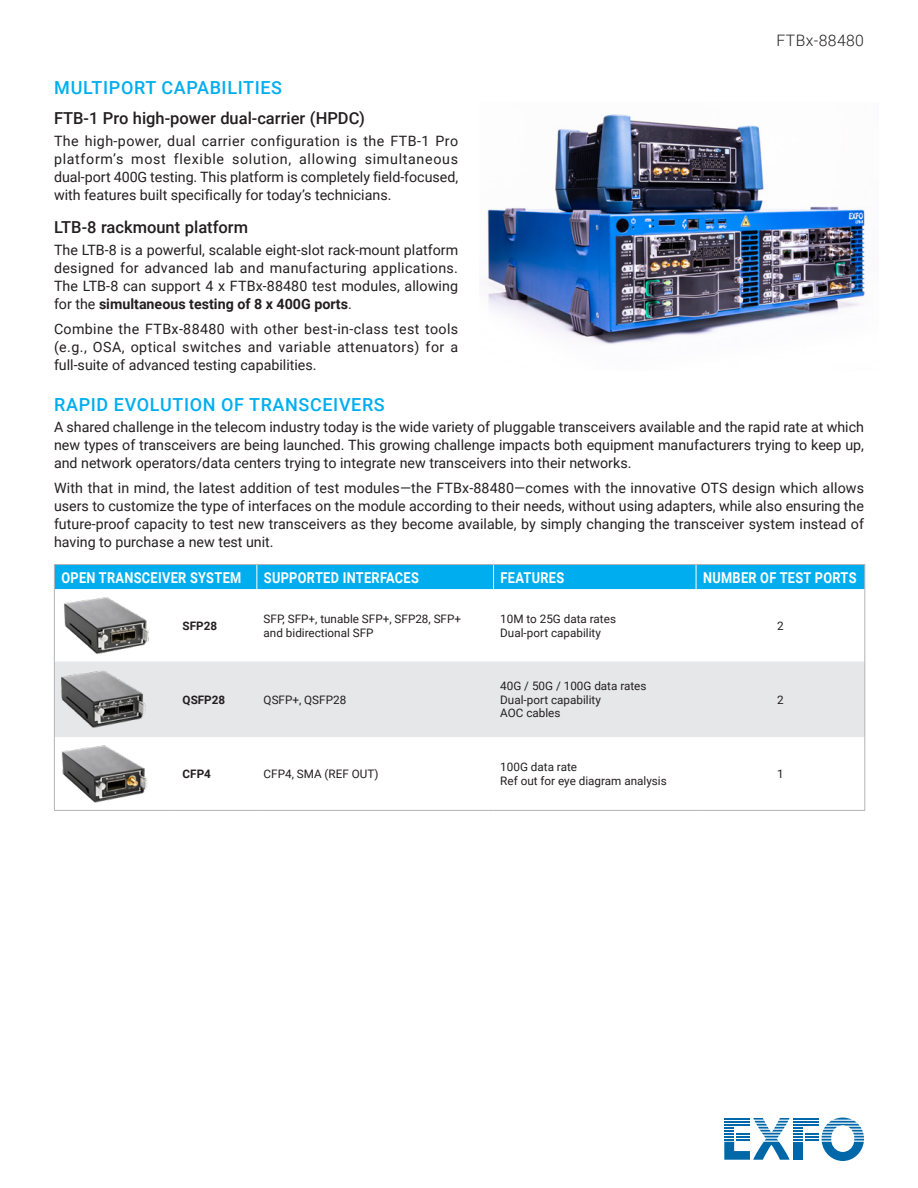
<style>
.page{position:relative;width:918px;height:1188px;background:#fff}
.page>*{position:absolute;margin:0;border:0;box-sizing:border-box;transform-origin:0 0}
.t1{font:500 18px "Roboto";letter-spacing:.035em;color:#00aeef}
.t2{font:500 16.5px "Roboto";color:#231f20}
.t3{font:300 15.75px "Roboto";letter-spacing:.025em;color:#231f20}
.t4{font:700 15px "Roboto";letter-spacing:.025em;color:#fff;scale:.85 1}
.t5{font:14.25px/18px "Roboto";color:#231f20;text-align:justify}
.t6{font:11.7px/13.5px "Roboto";color:#231f20}
.t7{font:700 11.7px "Roboto";color:#231f20}
.s1{font-weight:700}
</style>
<div class="page">
<svg style="left:724px;top:1118px;width:140px;height:43px"></svg>
<hr style="left:724px;top:1124px;width:26px;height:2px;background:#0068a9">
<svg style="left:55px;top:589px;width:809px;height:73px"></svg>
<div style="left:55px;top:662px;width:809px;height:75px;background:#e6e7e9"></div>
<hr style="left:54px;top:589px;width:1px;height:73px;background:#b2b3b7">
<hr style="left:864px;top:589px;width:1px;height:73px;background:#b2b3b7">
<hr style="left:54px;top:662px;width:1px;height:75px;background:#b2b3b7">
<hr style="left:864px;top:662px;width:1px;height:75px;background:#b2b3b7">
<hr style="left:864px;top:737px;width:1px;height:73px;background:#b2b3b7">
<hr style="left:696px;top:810px;width:169px;height:1px;background:#b2b3b7">
<hr style="left:54px;top:810px;width:122px;height:1px;background:#b2b3b7">
<hr style="left:176px;top:810px;width:81px;height:1px;background:#b2b3b7">
<hr style="left:257px;top:810px;width:237px;height:1px;background:#b2b3b7">
<hr style="left:494px;top:810px;width:202px;height:1px;background:#b2b3b7">
<hr style="left:257px;top:564px;width:237px;height:1px;background:#b2b3b7">
<hr style="left:494px;top:564px;width:202px;height:1px;background:#b2b3b7">
<hr style="left:696px;top:564px;width:169px;height:1px;background:#b2b3b7">
<hr style="left:54px;top:564px;width:122px;height:1px;background:#b2b3b7">
<hr style="left:176px;top:564px;width:81px;height:1px;background:#b2b3b7">
<div style="left:54px;top:565px;width:811px;height:24px;background:#00aeef"></div>
<hr style="left:54px;top:737px;width:1px;height:73px;background:#b2b3b7">
<img style="left:61px;top:596px;width:90px;height:59px">
<img style="left:61px;top:670px;width:93px;height:59px">
<img style="left:61px;top:745px;width:86px;height:58px">
<img style="left:487px;top:114px;width:380px;height:231px">
<p class="t3" style="left:777px;top:30px;width:89px">FTBx-88480</p>
<p class="t1" style="left:54px;top:75px;width:229px">MULTIPORT CAPABILITIES</p>
<p class="t2" style="left:54px;top:107px;width:313px">FTB-1 Pro high-power dual-carrier (HPDC)</p>
<p class="t5" style="left:54px;top:131px;width:406px">The high-power, dual carrier configuration is the FTB‑1 Pro platform’s most flexible solution, allowing simultaneous dual‑port 400G testing. This platform is completely field‑focused, with features built specifically for today’s technicians.</p>
<p class="t2" style="left:54px;top:216px;width:196px">LTB-8 rackmount platform</p>
<p class="t5" style="left:54px;top:240px;width:406px">The LTB-8 is a powerful, scalable eight-slot rack-mount platform designed for advanced lab and manufacturing applications.<br>The LTB-8 can support 4 x FTBx-88480 test modules, allowing for the <span class="s1">simultaneous testing of 8 x 400G ports</span>.</p>
<p class="t5" style="left:54px;top:319px;width:406px">Combine the FTBx-88480 with other best-in-class test tools (e.g., OSA, optical switches and variable attenuators) for a full‑suite of advanced testing capabilities.</p>
<p class="t1" style="left:54px;top:392px;width:332px">RAPID EVOLUTION OF TRANSCEIVERS</p>
<p class="t5" style="left:54px;top:418px;width:812px">A shared challenge in the telecom industry today is the wide variety of pluggable transceivers available and the rapid rate at which new types of transceivers are being launched. This growing challenge impacts both equipment manufacturers trying to keep up, and network operators/data centers trying to integrate new transceivers into their networks.</p>
<p class="t5" style="left:54px;top:478px;width:812px">With that in mind, the latest addition of test modules—the FTBx-88480—comes with the innovative OTS design which allows users to customize the type of interfaces on the module according to their needs, without using adapters, while also ensuring the future‑proof capacity to test new transceivers as they become available, by simply changing the transceiver system instead of having to purchase a new test unit.</p>
<p class="t4" style="left:61px;top:567px;width:213px">OPEN TRANSCEIVER SYSTEM</p>
<p class="t4" style="left:264px;top:567px;width:184px">SUPPORTED INTERFACES</p>
<p class="t4" style="left:501px;top:567px;width:76px">FEATURES</p>
<p class="t4" style="left:703px;top:567px;width:182px">NUMBER OF TEST PORTS</p>
<p class="t7" style="left:183px;top:617px;width:36px">SFP28</p>
<p class="t6" style="left:264px;top:612px;width:199px">SFP, SFP+, tunable SFP+, SFP28, SFP+ and bidirectional SFP</p>
<p class="t6" style="left:500px;top:612px;width:117px">10M to 25G data rates<br>Dual-port capability</p>
<p class="t6" style="left:777px;top:618px;width:8px">2</p>
<p class="t7" style="left:183px;top:691px;width:44px">QSFP28</p>
<p class="t6" style="left:264px;top:692px;width:84px">QSFP+, QSFP28</p>
<p class="t6" style="left:500px;top:679px;width:148px">40G / 50G / 100G data rates<br>Dual-port capability<br>AOC cables</p>
<p class="t6" style="left:777px;top:692px;width:8px">2</p>
<p class="t7" style="left:183px;top:766px;width:30px">CFP4</p>
<p class="t6" style="left:264px;top:767px;width:116px">CFP4, SMA (REF OUT)</p>
<p class="t6" style="left:500px;top:760px;width:168px">100G data rate<br>Ref out for eye diagram analysis</p>
<p class="t6" style="left:777px;top:767px;width:8px">1</p>
</div>
